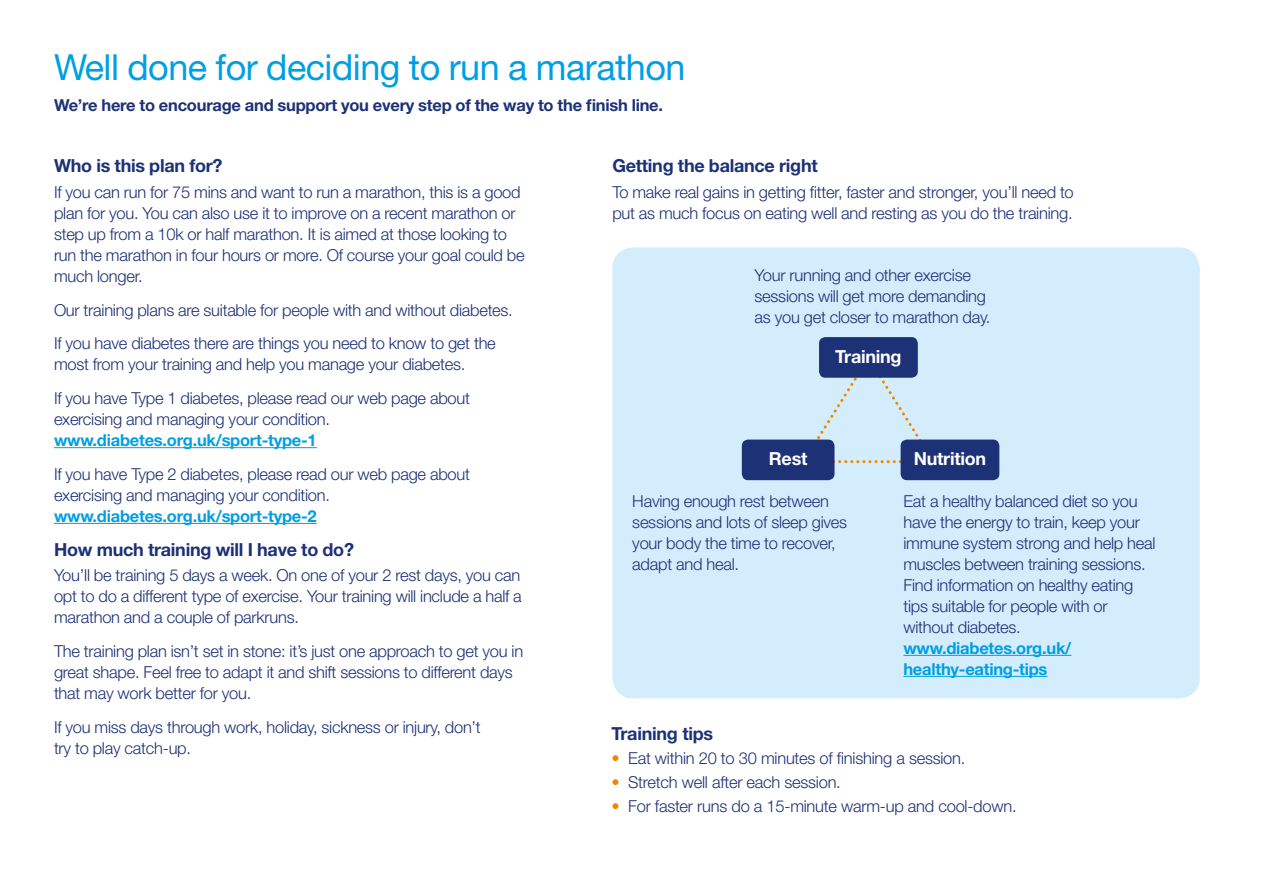
<style>
.page{position:relative;width:1263px;height:893px;background:#fff}
.page>*{position:absolute;margin:0;border:0;box-sizing:border-box;transform-origin:0 0}
.t1{font:36px "Helvetica Neue LT Std";letter-spacing:-.015em;color:#009fe3}
.t2{font:700 18px "Helvetica Neue LT Std";letter-spacing:-.015em;color:#1d3176}
.t3{font:700 18px "Helvetica Neue LT Std";letter-spacing:-.015em;color:#fff}
.t4{font:300 16.5px/21px "Helvetica Neue LT Std";letter-spacing:-.015em;color:#1d3176}
.t5{font:700 16.5px/21px "Helvetica Neue LT Std";letter-spacing:-.015em;color:#009fe3}
.t6{font:700 16.5px "Helvetica Neue LT Std";letter-spacing:-.015em;color:#1d3176}
.s1{color:#f18700}
</style>
<div class="page">
<hr style="left:54px;top:447px;width:263px;height:1px;background:#009fe3">
<hr style="left:54px;top:523px;width:263px;height:1px;background:#009fe3">
<div style="left:612px;top:247px;width:588px;height:451px;background:#d4edfc;border-radius:21px"></div>
<hr style="left:903px;top:655px;width:168px;height:1px;background:#009fe3">
<hr style="left:903px;top:676px;width:144px;height:1px;background:#009fe3">
<svg style="left:801px;top:374px;width:133px;height:89px"></svg>
<div style="left:819px;top:337px;width:99px;height:41px;background:#1d3176;border-radius:6px"></div>
<div style="left:742px;top:440px;width:92px;height:40px;background:#1d3176;border-radius:6px"></div>
<div style="left:901px;top:440px;width:98px;height:40px;background:#1d3176;border-radius:6px"></div>
<h1 class="t1" style="left:54px;top:45px;width:633px">Well done for deciding to run a marathon</h1>
<p class="t6" style="left:54px;top:95px;width:610px">We’re here to encourage and support you every step of the way to the finish line.</p>
<p class="t2" style="left:54px;top:155px;width:170px">Who is this plan for?</p>
<p class="t4" style="left:54px;top:181px;width:472px">If you can run for 75 mins and want to run a marathon, this is a good plan for you. You can also use it to improve on a recent marathon or step up from a 10k or half marathon. It is aimed at those looking to run the marathon in four hours or more. Of course your goal could be much longer.</p>
<p class="t4" style="left:54px;top:292px;width:460px;line-height:33.8px">Our training plans are suitable for people with and without diabetes.<br>If you have diabetes there are things you need to know to get the</p>
<p class="t4" style="left:54px;top:347px;width:417px;line-height:33.8px">most from your training and help you manage your diabetes.<br>If you have Type 1 diabetes, please read our web page about</p>
<p class="t4" style="left:54px;top:408px;width:278px">exercising and managing your condition.</p>
<p class="t5" style="left:54px;top:429px;width:264px">www.diabetes.org.uk/sport-type-1</p>
<p class="t4" style="left:54px;top:463px;width:417px">If you have Type 2 diabetes, please read our web page about exercising and managing your condition.</p>
<p class="t5" style="left:54px;top:505px;width:264px">www.diabetes.org.uk/sport-type-2</p>
<p class="t2" style="left:54px;top:539px;width:302px">How much training will I have to do?</p>
<p class="t4" style="left:54px;top:565px;width:469px;text-align:justify">You’ll be training 5 days a week. On one of your 2 rest days, you can opt to do a different type of exercise. Your training will include a half a marathon and a couple of parkruns.</p>
<p class="t4" style="left:54px;top:640px;width:471px">The training plan isn’t set in stone: it’s just one approach to get you in great shape. Feel free to adapt it and shift sessions to different days that may work better for you.</p>
<p class="t4" style="left:54px;top:716px;width:428px">If you miss days through work, holiday, sickness or injury, don’t try to play catch-up.</p>
<p class="t2" style="left:612px;top:155px;width:207px">Getting the balance right</p>
<p class="t4" style="left:612px;top:181px;width:463px">To make real gains in getting fitter, faster and stronger, you’ll need to put as much focus on eating well and resting as you do the training.</p>
<p class="t4" style="left:755px;top:265px;width:237px">Your running and other exercise sessions will get more demanding as you get closer to marathon day.</p>
<p class="t3" style="left:835px;top:345px;width:68px">Training</p>
<p class="t3" style="left:769px;top:448px;width:40px">Rest</p>
<p class="t3" style="left:914px;top:448px;width:74px">Nutrition</p>
<p class="t4" style="left:632px;top:490px;width:216px">Having enough rest between sessions and lots of sleep gives your body the time to recover, adapt and heal.</p>
<p class="t4" style="left:903px;top:490px;width:253px">Eat a healthy balanced diet so you have the energy to train, keep your immune system strong and help heal muscles between training sessions.<br>Find information on healthy eating tips suitable for people with or without diabetes.</p>
<p class="t5" style="left:903px;top:637px;width:169px">www.diabetes.org.uk/ healthy-eating-tips</p>
<p class="t2" style="left:611px;top:722px;width:103px">Training tips</p>
<p class="t4" style="left:611px;top:747px;width:355px"><span class="s1">•</span> Eat within 20 to 30 minutes of finishing a session.</p>
<p class="t4" style="left:611px;top:771px;width:231px"><span class="s1">•</span> Stretch well after each session.</p>
<p class="t4" style="left:611px;top:795px;width:407px"><span class="s1">•</span> For faster runs do a 15-minute warm-up and cool-down.</p>
</div>
